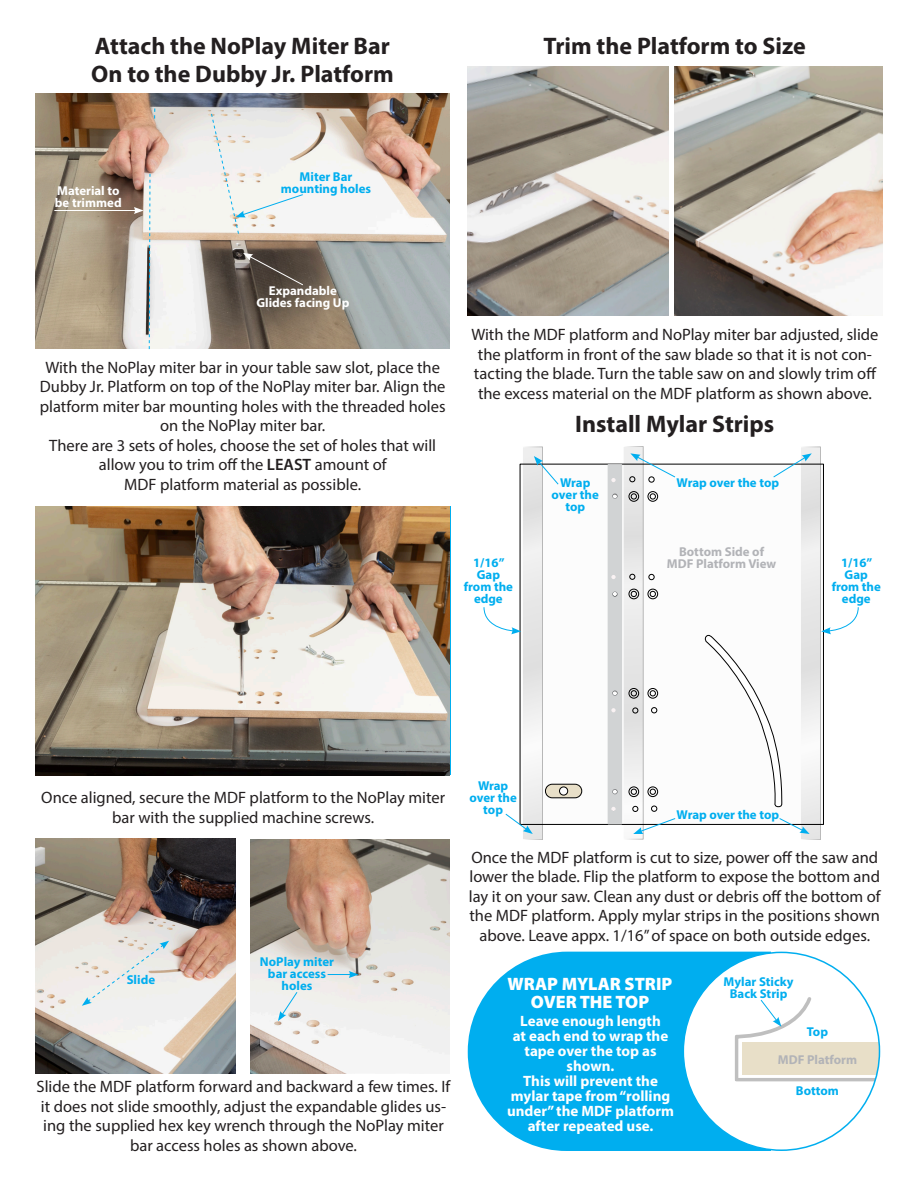
<style>
.page{position:relative;width:918px;height:1188px;background:#fff}
.page>*{position:absolute;margin:0;border:0;box-sizing:border-box;transform-origin:0 0}
.t1{font:700 24px/28.5px "Myriad Pro";color:#231f20}
.t2{font:900 18px/18px "Myriad Pro";color:#fff;text-align:center}
.t3{font:16.5px/19.5px "Myriad Pro";color:#231f20;text-align:center}
.t4{font:700 15px/15px "Myriad Pro";color:#fff;text-align:center}
.t5{font:700 12.9px/12px "Myriad Pro";color:#00aeef;text-align:center}
.t6{font:700 12.9px/12px "Myriad Pro";color:#fff}
.t7{font:700 12.9px/12px "Myriad Pro";color:#b2b3b7;text-align:center}
.s1{font-weight:600}
</style>
<div class="page">
<svg style="left:468px;top:952px;width:303px;height:199px;background:#16b5f0"></svg>
<img style="left:674px;top:66px;width:208px;height:250px">
<img style="left:468px;top:66px;width:200px;height:250px">
<img style="left:35px;top:94px;width:415px;height:255px">
<img style="left:36px;top:838px;width:199px;height:236px">
<img style="left:250px;top:839px;width:200px;height:235px">
<img style="left:35px;top:506px;width:414px;height:269px">
<hr style="left:54px;top:210px;width:82px;height:1px;background:#fff">
<svg style="left:134px;top:173px;width:17px;height:177px"></svg>
<svg style="left:243px;top:253px;width:61px;height:33px;background:#554b44"></svg>
<svg style="left:211px;top:113px;width:93px;height:122px"></svg>
<svg style="left:582px;top:464px;width:191px;height:361px"></svg>
<div style="left:683px;top:952px;width:196px;height:198px;background:#fff;border-radius:50%"></div>
<svg style="left:483px;top:447px;width:99px;height:393px"></svg>
<svg style="left:328px;top:971px;width:31px;height:7px"></svg>
<svg style="left:278px;top:991px;width:20px;height:30px"></svg>
<svg style="left:82px;top:941px;width:87px;height:65px;background:#e8e9e6"></svg>
<svg style="left:608px;top:447px;width:68px;height:392px"></svg>
<svg style="left:773px;top:447px;width:86px;height:393px"></svg>
<svg style="left:735px;top:997px;width:144px;height:85px"></svg>
<h1 class="t1" style="left:91px;top:31px;width:304px">Attach the NoPlay Miter Bar<br>On to the Dubby Jr. Platform</h1>
<h1 class="t1" style="left:544px;top:31px;width:264px">Trim the Platform to Size</h1>
<p class="t6" style="left:55px;top:184px;width:68px">Material to be trimmed</p>
<p class="t5" style="left:281px;top:170px;width:92px">Miter Bar mounting holes</p>
<p class="t6" style="left:256px;top:284px;width:95px;text-align:center">Expandable<br>Glides facing Up</p>
<p class="t3" style="left:40px;top:357px;width:407px">With the NoPlay miter bar in your table saw slot, place the Dubby Jr. Platform on top of the NoPlay miter bar. Align the platform miter bar mounting holes with the threaded holes on the NoPlay miter bar.<br>There are 3 sets of holes, choose the set of holes that will allow you to trim off the <span class="s1">LEAST</span> amount of<br>MDF platform material as possible.</p>
<p class="t3" style="left:471px;top:325px;width:409px;text-align:left">With the MDF platform and NoPlay miter bar adjusted, slide the platform in front of the saw blade so that it is not con&shy;tacting the blade. Turn the table saw on and slowly trim off the excess material on the MDF platform as shown above.</p>
<h1 class="t1" style="left:575px;top:409px;width:201px">Install Mylar Strips</h1>
<p class="t5" style="left:464px;top:556px;width:51px">1/16”<br>Gap from the edge</p>
<p class="t5" style="left:552px;top:476px;width:49px">Wrap over the top</p>
<p class="t5" style="left:677px;top:476px;width:104px">Wrap over the top</p>
<p class="t7" style="left:667px;top:545px;width:111px">Bottom Side of<br>MDF Platform View</p>
<p class="t5" style="left:832px;top:556px;width:51px">1/16”<br>Gap from the edge</p>
<p class="t3" style="left:41px;top:788px;width:405px">Once aligned, secure the MDF platform to the NoPlay miter bar with the supplied machine screws.</p>
<p class="t5" style="left:127px;top:973px;width:30px">Slide</p>
<p class="t5" style="left:260px;top:955px;width:76px">NoPlay miter bar access holes</p>
<p class="t3" style="left:37px;top:1077px;width:415px">Slide the MDF platform forward and backward a few times. If it does not slide smoothly, adjust the expandable glides us&shy;ing the supplied hex key wrench through the NoPlay miter bar access holes as shown above.</p>
<p class="t5" style="left:470px;top:779px;width:49px">Wrap over the top</p>
<p class="t5" style="left:677px;top:808px;width:104px">Wrap over the top</p>
<p class="t3" style="left:469px;top:847px;width:413px">Once the MDF platform is cut to size, power off the saw and lower the blade. Flip the platform to expose the bottom and lay it on your saw. Clean any dust or debris off the bottom of the MDF platform. Apply mylar strips in the positions shown above. Leave appx. 1/16” of space on both outside edges.</p>
<p class="t2" style="left:508px;top:974px;width:166px">WRAP MYLAR STRIP<br>OVER THE TOP</p>
<p class="t4" style="left:507px;top:1013px;width:169px">Leave enough length<br>at each end to wrap the tape over the top as shown.<br>This will prevent the mylar tape from “rolling under” the MDF platform after repeated use.</p>
<p class="t5" style="left:724px;top:975px;width:72px">Mylar Sticky<br>Back Strip</p>
<p class="t5" style="left:807px;top:1026px;width:23px">Top</p>
<p class="t7" style="left:778px;top:1053px;width:81px">MDF Platform</p>
<p class="t5" style="left:796px;top:1084px;width:45px">Bottom</p>
</div>
